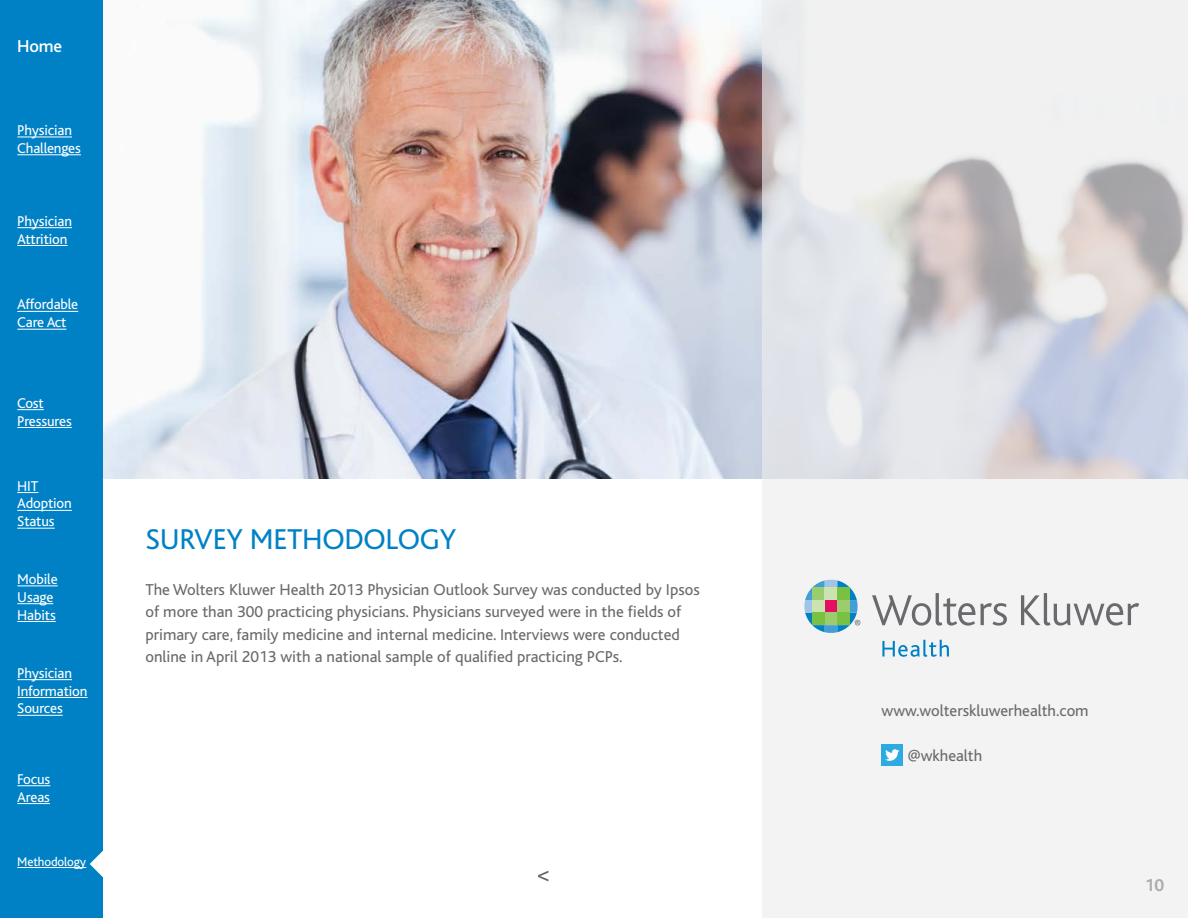
<style>
.page{position:relative;width:1188px;height:918px;background:#fff}
.page>*{position:absolute;margin:0;border:0;box-sizing:border-box;transform-origin:0 0}
.t1{font:30px "Bliss";letter-spacing:-.01em;color:#0081c6}
.t2{font:500 18px "Bliss";color:#fff}
.t3{font:700 18px "Bliss";color:#afb1b4}
.t4{font:16.5px/22.5px "Bliss";color:#696a6d}
.t5{font:14.85px/17.9px "Bliss";letter-spacing:-.01em;color:#fff}
.t6{font:12.9px "Bliss";letter-spacing:-.01em;color:#fff}
</style>
<div class="page">
<img style="left:103px;top:0;width:659px;height:478px">
<div style="left:0;top:0;width:103px;height:918px;background:#0081c6"></div>
<hr style="left:17px;top:311px;width:61px;height:1px;background:#fff">
<hr style="left:17px;top:329px;width:49px;height:1px;background:#fff">
<svg style="left:17px;top:409px;width:27px;height:1px"></svg>
<hr style="left:17px;top:427px;width:55px;height:1px;background:#fff">
<hr style="left:17px;top:679px;width:55px;height:1px;background:#fff">
<hr style="left:17px;top:697px;width:71px;height:1px;background:#fff">
<hr style="left:17px;top:715px;width:46px;height:1px;background:#fff">
<hr style="left:17px;top:586px;width:41px;height:1px;background:#fff">
<hr style="left:17px;top:603px;width:36px;height:1px;background:#fff">
<hr style="left:17px;top:621px;width:39px;height:1px;background:#fff">
<hr style="left:17px;top:785px;width:33px;height:1px;background:#fff">
<hr style="left:17px;top:803px;width:33px;height:1px;background:#fff">
<hr style="left:17px;top:227px;width:55px;height:1px;background:#fff">
<hr style="left:17px;top:245px;width:51px;height:1px;background:#fff">
<svg style="left:17px;top:492px;width:21px;height:1px"></svg>
<hr style="left:17px;top:510px;width:55px;height:1px;background:#fff">
<hr style="left:17px;top:528px;width:38px;height:1px;background:#fff">
<hr style="left:17px;top:137px;width:55px;height:1px;background:#fff">
<hr style="left:17px;top:155px;width:64px;height:1px;background:#fff">
<svg style="left:90px;top:851px;width:13px;height:26px"></svg>
<hr style="left:17px;top:867px;width:69px;height:1px;background:#fff">
<svg style="left:762px;top:0;width:426px;height:918px;fill:#f1f1f1"></svg>
<svg style="left:872px;top:593px;width:103px;height:33px"></svg>
<svg style="left:981px;top:603px;width:26px;height:23px"></svg>
<svg style="left:1021px;top:593px;width:118px;height:33px"></svg>
<svg style="left:882px;top:640px;width:67px;height:17px"></svg>
<svg style="left:804px;top:580px;width:56px;height:53px"></svg>
<svg style="left:538px;top:871px;width:10px;height:11px"></svg>
<div style="left:882px;top:744px;width:21px;height:22px;background:#2caae1"></div>
<svg style="left:885px;top:749px;width:14px;height:12px"></svg>
<p class="t2" style="left:17px;top:37px;width:46px">Home</p>
<p class="t5" style="left:17px;top:121px;width:65px">Physician<br>Challenges</p>
<p class="t5" style="left:17px;top:212px;width:56px">Physician<br>Attrition</p>
<p class="t5" style="left:17px;top:296px;width:63px">Affordable<br>Care Act</p>
<p class="t5" style="left:17px;top:394px;width:56px">Cost<br>Pressures</p>
<p class="t5" style="left:17px;top:477px;width:56px">HIT<br>Adoption<br>Status</p>
<p class="t5" style="left:17px;top:570px;width:42px">Mobile<br>Usage<br>Habits</p>
<p class="t5" style="left:17px;top:664px;width:72px">Physician<br>Information<br>Sources</p>
<p class="t5" style="left:17px;top:770px;width:35px">Focus<br>Areas</p>
<p class="t6" style="left:17px;top:855px;width:71px">Methodology</p>
<h1 class="t1" style="left:145px;top:523px;width:163px">Su rvey m ethodo</h1>
<h1 class="t1" style="left:386px;top:523px;width:72px">logy</h1>
<p class="t4" style="left:145px;top:578px;width:556px">The Wolters Kluwer Health 2013 Physician Outlook Survey was conducted by Ipsos of more than 300 practicing physicians. Physicians surveyed were in the fields of primary care, family medicine and internal medicine. Interviews were conducted online in April 2013 with a national sample of qualified practicing PCPs.</p>
<p class="t4" style="left:882px;top:699px;width:209px">www.wolterskluwerhealth.com</p>
<p class="t4" style="left:908px;top:744px;width:76px">@wkhealth</p>
<p class="t3" style="left:1145px;top:876px;width:21px">10</p>
</div>
